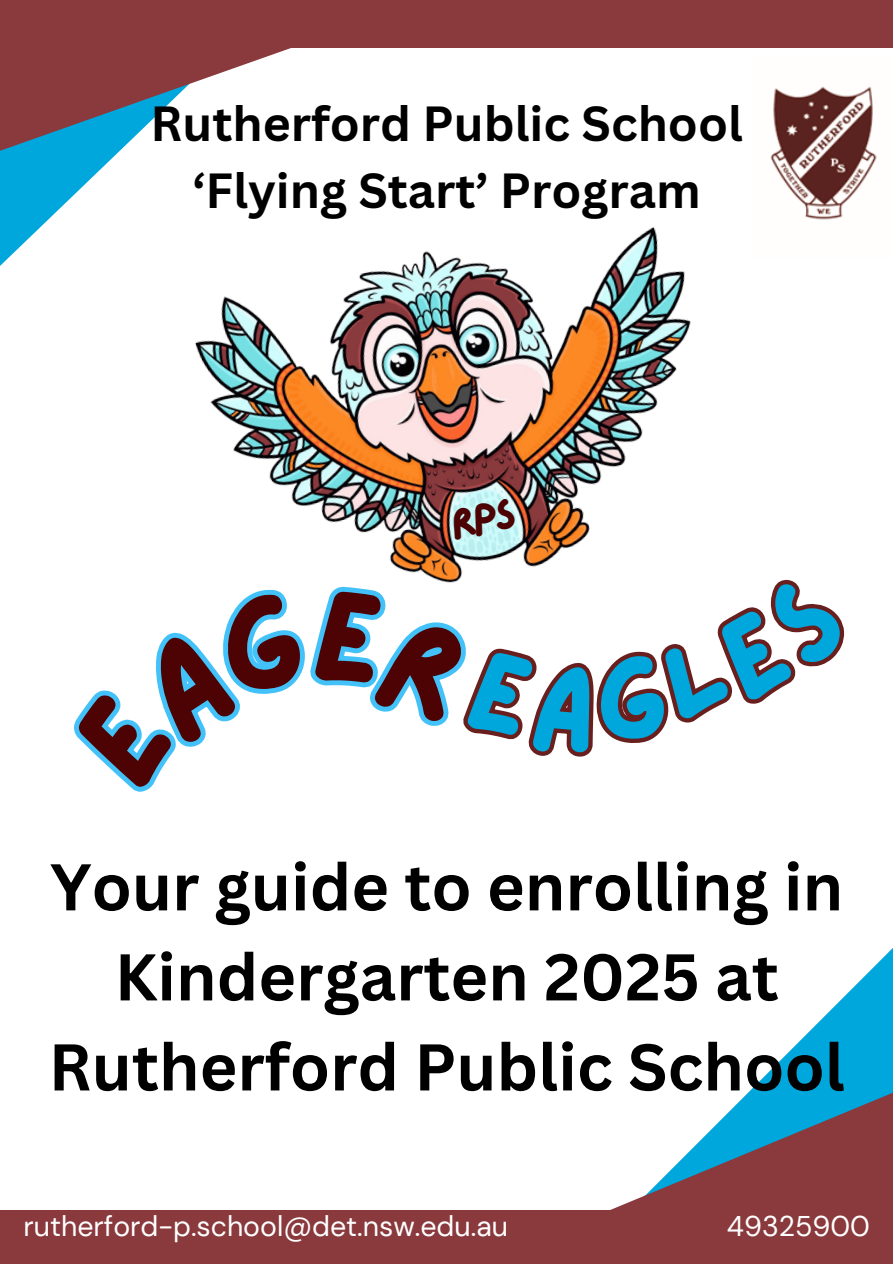
<style>
.page{position:relative;width:893px;height:1264px;background:#fff}
.page>*{position:absolute;margin:0;border:0;box-sizing:border-box;transform-origin:0 0}
.t1{font:700 64.5px/90px "Canva Sans";color:#000;text-align:center}
.t2{font:700 48px/66.3px "Canva Sans";color:#000;text-align:center}
.t3{font:28.5px "DM Sans";color:#fff}
</style>
<div class="page">
<svg style="left:610px;top:949px;width:282px;height:314px"></svg>
<svg style="left:0;top:0;width:446px;height:266px"></svg>
<div style="left:0;top:1210px;width:658px;height:53px;background:#8a393d"></div>
<div style="left:243px;top:0;width:649px;height:47px;background:#8a393d"></div>
<img style="left:153px;top:157px;width:538px;height:400px">
<img style="left:770px;top:86px;width:107px;height:134px">
<svg style="left:451px;top:497px;width:65px;height:43px;background:#c3f2f3"></svg>
<svg style="left:74px;top:557px;width:771px;height:235px"></svg>
<p class="t2" style="left:150px;top:90px;width:594px">Rutherford Public School ‘Flying Start’ Program</p>
<p class="t1" style="left:49px;top:840px;width:797px">Your guide to enrolling in<br>Kindergarten 2025 at<br>Rutherford Public School</p>
<h4 class="t3" style="left:23px;top:1207px;width:486px">rutherford-p.school@det.nsw.edu.au</h4>
<h4 class="t3" style="left:726px;top:1207px;width:144px">49325900</h4>
</div>
